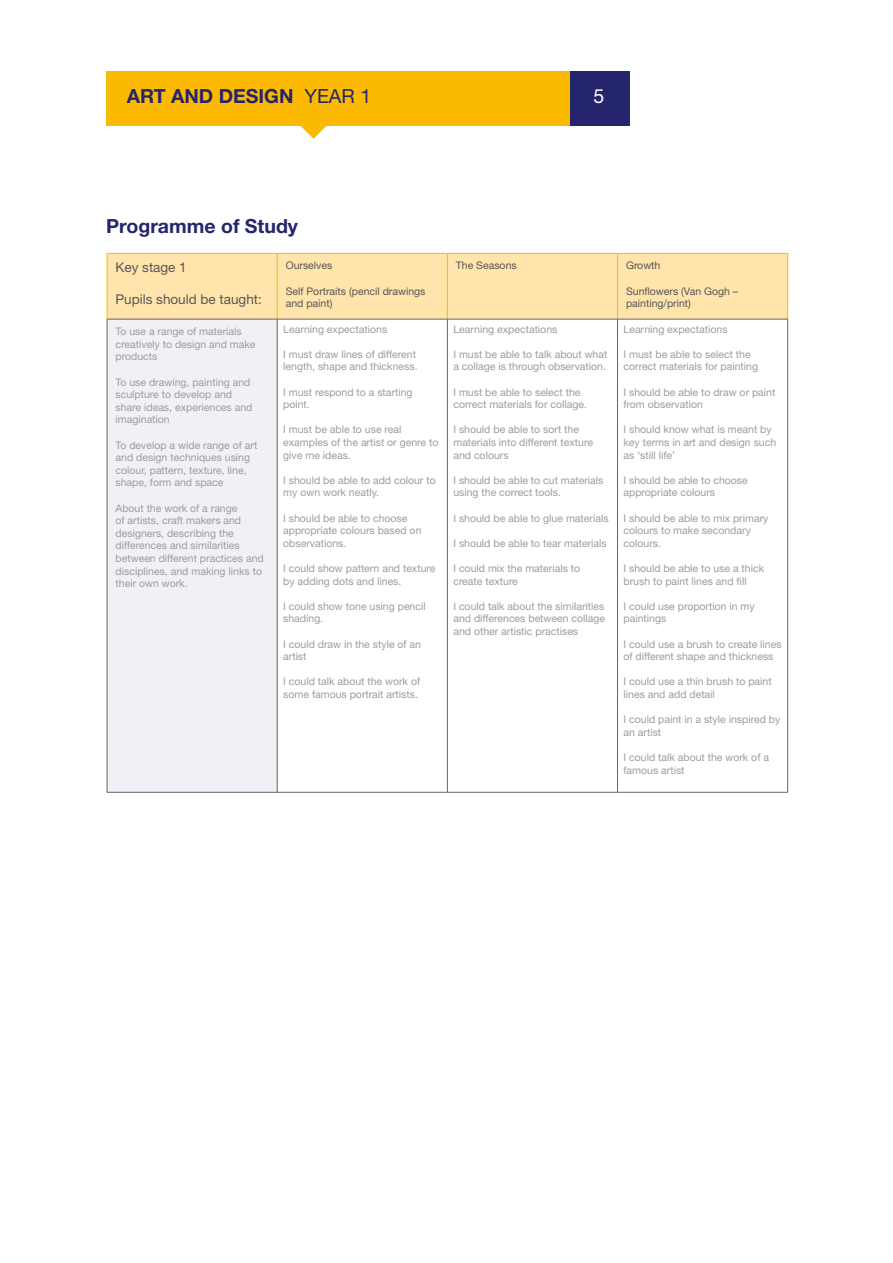
<style>
.page{position:relative;width:893px;height:1263px;background:#fff}
.page>*{position:absolute;margin:0;border:0;box-sizing:border-box;transform-origin:0 0}
.t1{font:700 19.5px "Helvetica Neue LT Std";color:#24256c}
.t2{font:19.5px "Helvetica Neue LT Std";color:#fff}
.t3{font:13.5px "Helvetica Neue LT Std";color:#575756}
.t4{font:10.5px/12.6px "Helvetica Neue LT Std";color:#9d9d9d}
.t5{font:10.5px/12.6px "Helvetica Neue LT Std";color:#575756}
.s1{font-weight:400}
</style>
<div class="page">
<div style="left:106px;top:71px;width:465px;height:55px;background:#fbba00"></div>
<svg style="left:301px;top:126px;width:26px;height:13px"></svg>
<div style="left:570px;top:71px;width:60px;height:55px;background:#24256c"></div>
<div style="left:108px;top:254px;width:679px;height:65px;background:#ffe4ab"></div>
<div style="left:107px;top:319px;width:170px;height:473px;background:#f1f0f7"></div>
<hr style="left:107px;top:253px;width:170px;height:1px;background:#fbba00">
<hr style="left:107px;top:254px;width:1px;height:65px;background:#fbba00">
<hr style="left:277px;top:253px;width:170px;height:1px;background:#fbba00">
<hr style="left:277px;top:254px;width:1px;height:65px;background:#fbba00">
<hr style="left:447px;top:253px;width:170px;height:1px;background:#fbba00">
<hr style="left:447px;top:254px;width:1px;height:65px;background:#fbba00">
<hr style="left:617px;top:253px;width:171px;height:1px;background:#fbba00">
<hr style="left:617px;top:254px;width:1px;height:65px;background:#fbba00">
<hr style="left:787px;top:254px;width:1px;height:65px;background:#fbba00">
<hr style="left:107px;top:319px;width:170px;height:1px;background:#646463">
<hr style="left:107px;top:319px;width:1px;height:473px;background:#646463">
<hr style="left:277px;top:319px;width:170px;height:1px;background:#646463">
<hr style="left:277px;top:319px;width:1px;height:473px;background:#646463">
<hr style="left:447px;top:319px;width:170px;height:1px;background:#646463">
<hr style="left:447px;top:319px;width:1px;height:473px;background:#646463">
<hr style="left:617px;top:319px;width:171px;height:1px;background:#646463">
<hr style="left:617px;top:319px;width:1px;height:473px;background:#646463">
<hr style="left:787px;top:319px;width:1px;height:473px;background:#646463">
<hr style="left:107px;top:792px;width:170px;height:1px;background:#646463">
<hr style="left:277px;top:792px;width:170px;height:1px;background:#646463">
<hr style="left:447px;top:792px;width:170px;height:1px;background:#646463">
<hr style="left:617px;top:792px;width:171px;height:1px;background:#646463">
<h1 class="t1" style="left:127px;top:84px;width:246px">ART AND DESIGN <span class="s1">YEAR 1</span></h1>
<h1 class="t2" style="left:593px;top:85px;width:12px">5</h1>
<h1 class="t1" style="left:106px;top:214px;width:193px">Programme of Study</h1>
<p class="t3" style="left:116px;top:259px;width:73px">Key stage 1</p>
<p class="t3" style="left:116px;top:291px;width:148px">Pupils should be taught:</p>
<p class="t5" style="left:286px;top:259px;width:48px">Ourselves</p>
<p class="t5" style="left:286px;top:284px;width:141px">Self Portraits (pencil drawings and paint)</p>
<p class="t5" style="left:456px;top:259px;width:62px">The Seasons</p>
<p class="t5" style="left:626px;top:259px;width:36px">Growth</p>
<p class="t5" style="left:626px;top:284px;width:114px">Sunflowers (Van Gogh – painting/print)</p>
<p class="t4" style="left:116px;top:325px;width:142px">To use a range of materials creatively to design and make products</p>
<p class="t4" style="left:116px;top:375px;width:138px">To use drawing, painting and sculpture to develop and share ideas, experiences and imagination</p>
<p class="t4" style="left:116px;top:438px;width:143px">To develop a wide range of art and design techniques using colour, pattern, texture, line, shape, form and space</p>
<p class="t4" style="left:116px;top:501px;width:150px">About the work of a range<br>of artists, craft makers and designers, describing the differences and similarities between different practices and disciplines, and making links to their own work.</p>
<p class="t4" style="left:283px;top:322px;width:106px">Learning expectations</p>
<p class="t4" style="left:283px;top:348px;width:136px">I must draw lines of different length, shape and thickness.</p>
<p class="t4" style="left:283px;top:385px;width:131px">I must respond to a starting point.</p>
<p class="t4" style="left:283px;top:423px;width:157px">I must be able to use real examples of the artist or genre to give me ideas.</p>
<p class="t4" style="left:283px;top:474px;width:154px">I should be able to add colour to my own work neatly.</p>
<p class="t4" style="left:283px;top:511px;width:140px">I should be able to choose appropriate colours based on observations.</p>
<p class="t4" style="left:283px;top:562px;width:154px">I could show pattern and texture by adding dots and lines.</p>
<p class="t4" style="left:283px;top:600px;width:144px">I could show tone using pencil shading.</p>
<p class="t4" style="left:283px;top:637px;width:139px">I could draw in the style of an artist</p>
<p class="t4" style="left:283px;top:675px;width:138px">I could talk about the work of some famous portrait artists.</p>
<p class="t4" style="left:453px;top:322px;width:106px">Learning expectations</p>
<p class="t4" style="left:453px;top:348px;width:156px">I must be able to talk about what a collage is through observation.</p>
<p class="t4" style="left:453px;top:385px;width:135px">I must be able to select the correct materials for collage.</p>
<p class="t4" style="left:453px;top:423px;width:141px">I should be able to sort the materials into different texture and colours</p>
<p class="t4" style="left:453px;top:474px;width:152px">I should be able to cut materials using the correct tools.</p>
<p class="t4" style="left:453px;top:511px;width:157px">I should be able to glue materials</p>
<p class="t4" style="left:453px;top:537px;width:155px">I should be able to tear materials</p>
<p class="t4" style="left:453px;top:562px;width:128px">I could mix the materials to create texture</p>
<p class="t4" style="left:453px;top:600px;width:153px;text-align:justify">I could talk about the similarities and differences between collage and other artistic practises</p>
<p class="t4" style="left:623px;top:322px;width:106px">Learning expectations</p>
<p class="t4" style="left:623px;top:348px;width:136px">I must be able to select the correct materials for painting</p>
<p class="t4" style="left:623px;top:385px;width:153px">I should be able to draw or paint from observation</p>
<p class="t4" style="left:623px;top:423px;width:154px">I should know what is meant by key terms in art and design such as ‘still life’</p>
<p class="t4" style="left:623px;top:474px;width:126px">I should be able to choose appropriate colours</p>
<p class="t4" style="left:623px;top:511px;width:146px">I should be able to mix primary colours to make secondary colours.</p>
<p class="t4" style="left:623px;top:562px;width:142px">I should be able to use a thick brush to paint lines and fill</p>
<p class="t4" style="left:623px;top:600px;width:133px">I could use proportion in my paintings</p>
<p class="t4" style="left:623px;top:637px;width:160px">I could use a brush to create lines of different shape and thickness</p>
<p class="t4" style="left:623px;top:675px;width:150px">I could use a thin brush to paint lines and add detail</p>
<p class="t4" style="left:623px;top:713px;width:158px">I could paint in a style inspired by an artist</p>
<p class="t4" style="left:623px;top:751px;width:147px">I could talk about the work of a famous artist</p>
</div>
